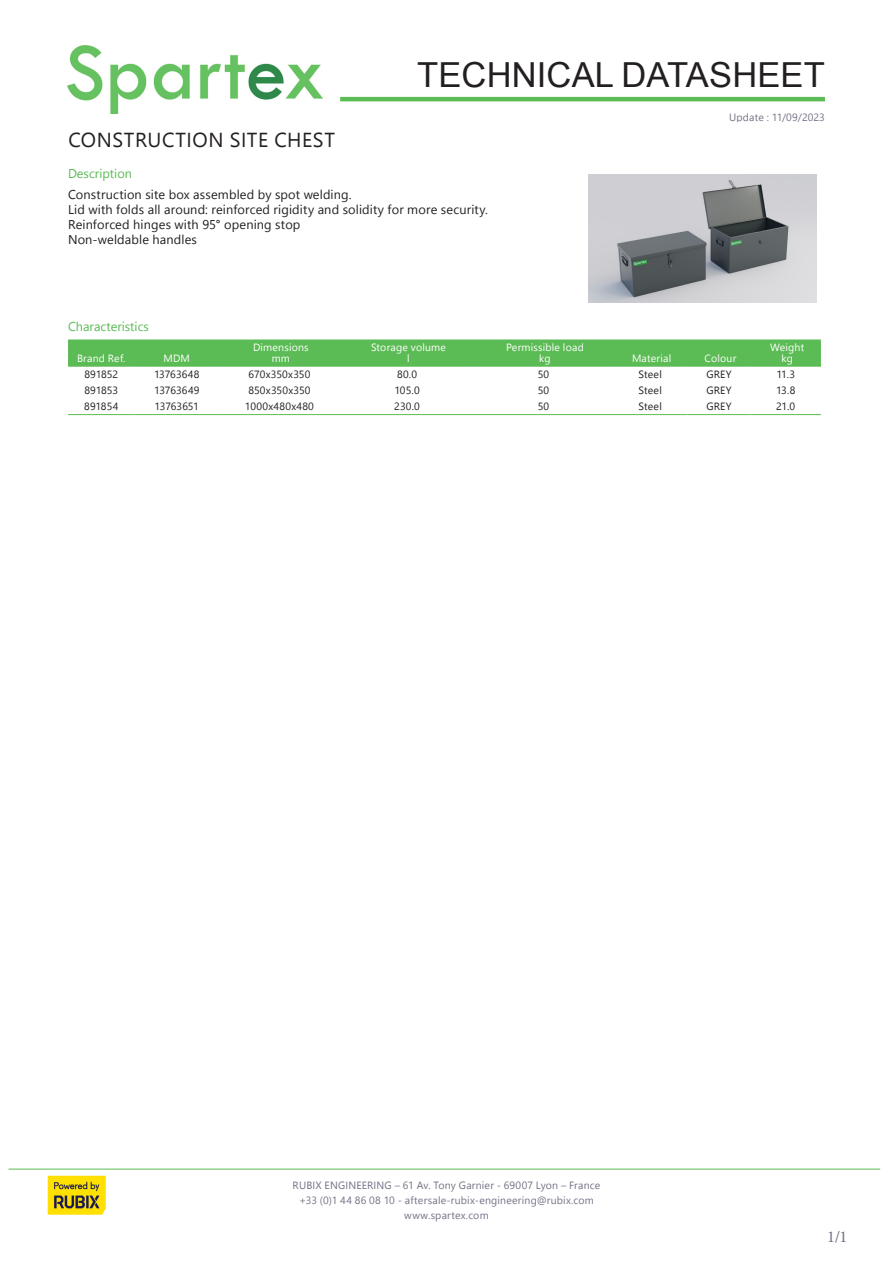
<style>
.page{position:relative;width:893px;height:1263px;background:#fff}
.page>*{position:absolute;margin:0;border:0;box-sizing:border-box;transform-origin:0 0}
.t1{font:34.5px "Arial";letter-spacing:.005em;color:#231f20}
.STANDARD_RANGE_LABEL{font:20.25px "Segoe UI";letter-spacing:.025em;color:#231f20}
.t2{font:16.5px "Minion Pro";color:#757085}
.STANDARD_RANGE_DESCR{font:12.75px "Segoe UI";letter-spacing:.01em;color:#231f20}
.STANDARD_SUBTITLE{font:12.75px "Segoe UI";color:#5bbb54}
.DATE_LABEL{font:10.5px "Segoe UI";letter-spacing:.015em;color:#757085}
._08-TAB_BODY{font:10.5px "Segoe UI";letter-spacing:.02em;color:#231f20}
._08-TAB_HEADER{font:10.5px "Segoe UI";letter-spacing:.02em;color:#fff}
._08-TAB_REF_BODY{font:10.5px "Segoe UI";color:#231f20}
._08-TAB_REF_HEADER{font:10.5px "Segoe UI";letter-spacing:.02em;color:#fff}
</style>
<div class="page">
<img style="left:47px;top:1175px;width:59px;height:40px">
<hr style="left:9px;top:1169px;width:871px;height:1px;background:#5bbb54">
<img style="left:68px;top:45px;width:255px;height:68px">
<hr style="left:340px;top:97px;width:485px;height:4px;background:#5bbb54">
<img style="left:589px;top:175px;width:227px;height:128px">
<div style="left:68px;top:339px;width:753px;height:27px;background:#5bbb54"></div>
<hr style="left:68px;top:366px;width:67px;height:1px;background:#5bbb54">
<hr style="left:135px;top:366px;width:84px;height:1px;background:#5bbb54">
<hr style="left:219px;top:366px;width:121px;height:1px;background:#5bbb54">
<hr style="left:340px;top:366px;width:134px;height:1px;background:#5bbb54">
<hr style="left:474px;top:366px;width:139px;height:1px;background:#5bbb54">
<hr style="left:613px;top:366px;width:74px;height:1px;background:#5bbb54">
<hr style="left:687px;top:366px;width:63px;height:1px;background:#5bbb54">
<hr style="left:750px;top:366px;width:71px;height:1px;background:#5bbb54">
<hr style="left:68px;top:414px;width:67px;height:1px;background:#5bbb54">
<hr style="left:135px;top:414px;width:84px;height:1px;background:#5bbb54">
<hr style="left:219px;top:414px;width:121px;height:1px;background:#5bbb54">
<hr style="left:340px;top:414px;width:134px;height:1px;background:#5bbb54">
<hr style="left:474px;top:414px;width:139px;height:1px;background:#5bbb54">
<hr style="left:613px;top:414px;width:74px;height:1px;background:#5bbb54">
<hr style="left:687px;top:414px;width:63px;height:1px;background:#5bbb54">
<hr style="left:750px;top:414px;width:71px;height:1px;background:#5bbb54">
<p class="STANDARD_RANGE_LABEL" style="left:68px;top:123px;width:268px">CONSTRUCTION SITE CHEST</p>
<p class="STANDARD_SUBTITLE" style="left:68px;top:164px;width:66px">Description</p>
<p class="t1" style="left:417px;top:51px;width:409px">TECHNICAL DATASHEET</p>
<p class="DATE_LABEL" style="left:729px;top:109px;width:97px">Update : 11/09/2023</p>
<p class="STANDARD_RANGE_DESCR" style="left:68px;top:184px;width:285px">Construction site box assembled by spot welding.</p>
<p class="STANDARD_RANGE_DESCR" style="left:68px;top:199px;width:421px">Lid with folds all around: reinforced rigidity and solidity for more security.</p>
<p class="STANDARD_RANGE_DESCR" style="left:68px;top:214px;width:234px">Reinforced hinges with 95° opening stop</p>
<p class="STANDARD_RANGE_DESCR" style="left:68px;top:229px;width:130px">Non-weldable handles</p>
<p class="STANDARD_SUBTITLE" style="left:68px;top:316px;width:82px">Characteristics</p>
<p class="_08-TAB_REF_HEADER" style="left:77px;top:350px;width:50px">Brand Ref.</p>
<p class="_08-TAB_REF_HEADER" style="left:163px;top:350px;width:28px">MDM</p>
<p class="_08-TAB_HEADER" style="left:253px;top:339px;width:57px">Dimensions</p>
<p class="_08-TAB_HEADER" style="left:272px;top:350px;width:20px">mm</p>
<p class="_08-TAB_HEADER" style="left:371px;top:339px;width:76px">Storage volume</p>
<p class="_08-TAB_HEADER" style="left:407px;top:350px;width:4px">l</p>
<p class="_08-TAB_HEADER" style="left:506px;top:339px;width:79px">Permissible load</p>
<p class="_08-TAB_HEADER" style="left:539px;top:350px;width:13px">kg</p>
<p class="_08-TAB_HEADER" style="left:632px;top:350px;width:41px">Material</p>
<p class="_08-TAB_HEADER" style="left:704px;top:350px;width:33px">Colour</p>
<p class="_08-TAB_HEADER" style="left:770px;top:339px;width:36px">Weight</p>
<p class="_08-TAB_HEADER" style="left:781px;top:350px;width:13px">kg</p>
<p class="_08-TAB_REF_BODY" style="left:84px;top:366px;width:35px">891852</p>
<p class="_08-TAB_REF_BODY" style="left:154px;top:366px;width:47px">13763648</p>
<p class="_08-TAB_BODY" style="left:249px;top:366px;width:63px">670x350x350</p>
<p class="_08-TAB_BODY" style="left:397px;top:366px;width:21px">80.0</p>
<p class="_08-TAB_BODY" style="left:538px;top:366px;width:13px">50</p>
<p class="_08-TAB_BODY" style="left:639px;top:366px;width:25px">Steel</p>
<p class="_08-TAB_BODY" style="left:706px;top:366px;width:27px">GREY</p>
<p class="_08-TAB_BODY" style="left:776px;top:366px;width:20px">11.3</p>
<p class="_08-TAB_REF_BODY" style="left:84px;top:382px;width:35px">891853</p>
<p class="_08-TAB_REF_BODY" style="left:154px;top:382px;width:47px">13763649</p>
<p class="_08-TAB_BODY" style="left:248px;top:382px;width:64px">850x350x350</p>
<p class="_08-TAB_BODY" style="left:394px;top:382px;width:27px">105.0</p>
<p class="_08-TAB_BODY" style="left:538px;top:382px;width:13px">50</p>
<p class="_08-TAB_BODY" style="left:639px;top:382px;width:25px">Steel</p>
<p class="_08-TAB_BODY" style="left:706px;top:382px;width:27px">GREY</p>
<p class="_08-TAB_BODY" style="left:776px;top:382px;width:21px">13.8</p>
<p class="_08-TAB_REF_BODY" style="left:84px;top:398px;width:36px">891854</p>
<p class="_08-TAB_REF_BODY" style="left:155px;top:398px;width:46px">13763651</p>
<p class="_08-TAB_BODY" style="left:245px;top:398px;width:70px">1000x480x480</p>
<p class="_08-TAB_BODY" style="left:394px;top:398px;width:27px">230.0</p>
<p class="_08-TAB_BODY" style="left:538px;top:398px;width:13px">50</p>
<p class="_08-TAB_BODY" style="left:639px;top:398px;width:25px">Steel</p>
<p class="_08-TAB_BODY" style="left:706px;top:398px;width:27px">GREY</p>
<p class="_08-TAB_BODY" style="left:776px;top:398px;width:21px">21.0</p>
<p class="DATE_LABEL" style="left:293px;top:1176px;width:309px">RUBIX ENGINEERING – 61 Av. Tony Garnier - 69007 Lyon – France</p>
<p class="DATE_LABEL" style="left:299px;top:1191px;width:296px">+33 (0)1 44 86 08 10 - aftersale-rubix-engineering@rubix.com</p>
<p class="DATE_LABEL" style="left:404px;top:1206px;width:86px">www.spartex.com</p>
<p class="t2" style="left:827px;top:1226px;width:22px">1/1</p>
</div>
